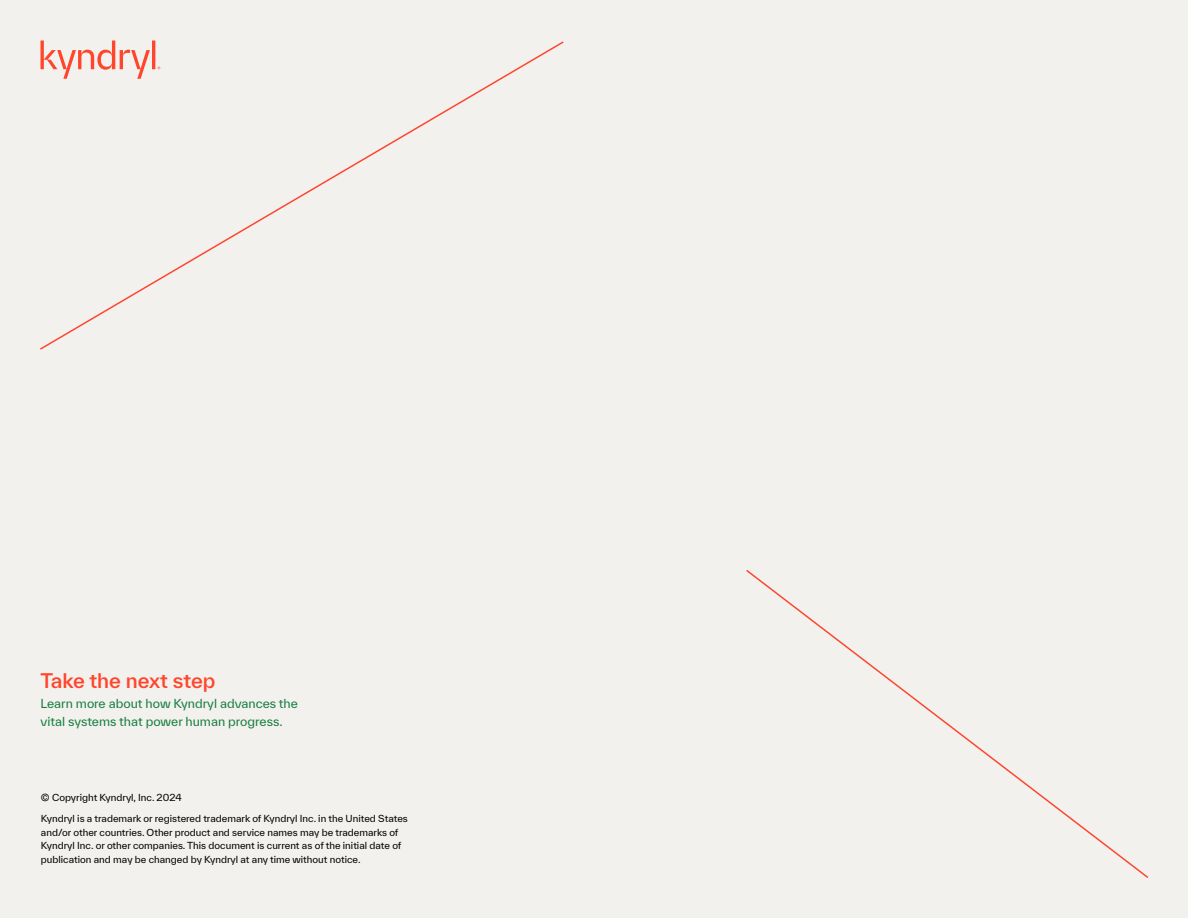
<style>
.page{position:relative;width:1188px;height:918px;background:#f2f1ee}
.page>*{position:absolute;margin:0;border:0;box-sizing:border-box;transform-origin:0 0}
.t1{font:500 19.5px "TWK Everett";color:#ff462d}
.t2{font:12px/17.2px "TWK Everett";color:#187e3f}
.t3{font:9.3px/13.5px "TWK Everett";color:#000}
</style>
<div class="page">
<svg style="left:40px;top:40px;width:524px;height:310px"></svg>
<svg style="left:746px;top:570px;width:403px;height:308px"></svg>
<svg style="left:41px;top:40px;width:119px;height:39px"></svg>
<h1 class="t1" style="left:40px;top:667px;width:176px">Take the next step</h1>
<p class="t2" style="left:40px;top:695px;width:259px">Learn more about how Kyndryl advances the vital systems that power human progress.</p>
<p class="t3" style="left:41px;top:790px;width:142px">© Copyright Kyndryl, Inc. 2024</p>
<p class="t3" style="left:41px;top:812px;width:368px">Kyndryl is a trademark or registered trademark of Kyndryl Inc. in the United States and/or other countries. Other product and service names may be trademarks of Kyndryl Inc. or other companies. This document is current as of the initial date of publication and may be changed by Kyndryl at any time without notice.</p>
</div>
